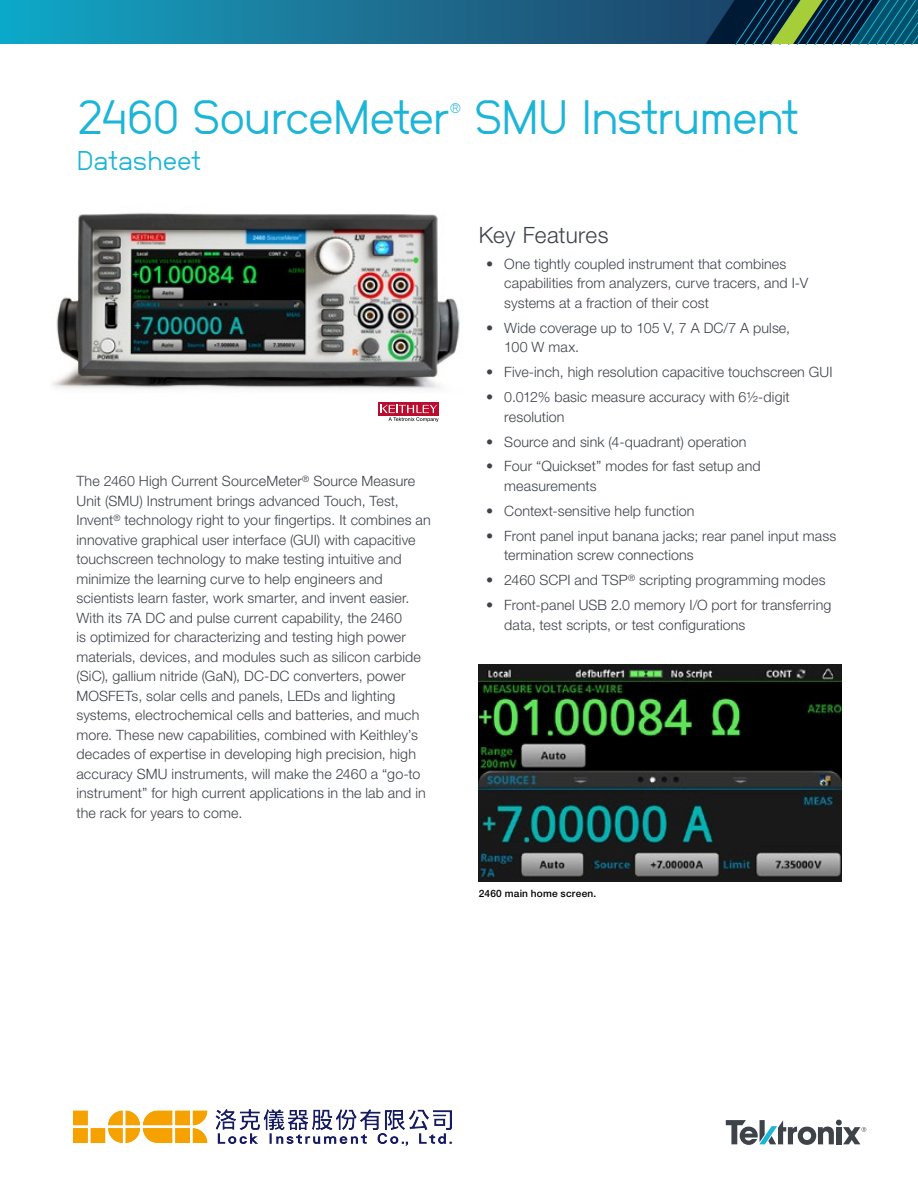
<style>
.page{position:relative;width:918px;height:1188px;background:#fff}
.page>*{position:absolute;margin:0;border:0;box-sizing:border-box;transform-origin:0 0}
.t1{font:48px "NB Grotesk";letter-spacing:-.03em;color:#1cb5d8}
.t2{font:27px "NB Grotesk";color:#1cb5d8}
.t3{font:300 22.5px "Helvetica Neue";letter-spacing:.005em;color:#3e434a}
.t4{font:300 14.25px/19.5px "Helvetica Neue";letter-spacing:.01em;color:#3e434a}
.t5{font:13.95px "NB Grotesk";color:#1cb5d8}
.t6{font:500 10.2px "Helvetica Neue";letter-spacing:.025em;color:#000}
</style>
<div class="page">
<svg style="left:726px;top:1120px;width:140px;height:25px"></svg>
<svg style="left:0;top:0;width:918px;height:44px;background:#186b88"></svg>
<img style="left:52px;top:213px;width:408px;height:177px">
<svg style="left:378px;top:402px;width:61px;height:14px"></svg>
<svg style="left:381px;top:405px;width:58px;height:17px"></svg>
<img style="left:479px;top:664px;width:362px;height:218px">
<img style="left:73px;top:1109px;width:378px;height:37px">
<h1 class="t1" style="left:76px;top:90px;width:375px">2460 SourceMeter</h1>
<p class="t5" style="left:450px;top:100px;width:13px">®</p>
<h1 class="t1" style="left:474px;top:90px;width:326px">SMU Instrument</h1>
<h2 class="t2" style="left:76px;top:145px;width:126px">Datasheet</h2>
<p class="t4" style="left:76px;top:471px;width:356px">The 2460 High Current SourceMeter<sup>®</sup> Source Measure Unit (SMU) Instrument brings advanced Touch, Test, Invent<sup>®</sup> technology right to your fingertips. It combines an innovative graphical user interface (GUI) with capacitive touchscreen technology to make testing intuitive and minimize the learning curve to help engineers and scientists learn faster, work smarter, and invent easier.<br>With its 7A DC and pulse current capability, the 2460<br>is optimized for characterizing and testing high power materials, devices, and modules such as silicon carbide (SiC), gallium nitride (GaN), DC-DC converters, power MOSFETs, solar cells and panels, LEDs and lighting systems, electrochemical cells and batteries, and much more. These new capabilities, combined with Keithley’s decades of expertise in developing high precision, high accuracy SMU instruments, will make the 2460 a “go-to instrument” for high current applications in the lab and in the rack for years to come.</p>
<h3 class="t3" style="left:479px;top:221px;width:131px">Key Features</h3>
<p class="t4" style="left:504px;top:254px;width:305px;text-indent:-18px">• One tightly coupled instrument that combines capabilities from analyzers, curve tracers, and I-V systems at a fraction of their cost</p>
<p class="t4" style="left:504px;top:318px;width:287px;text-indent:-18px">• Wide coverage up to 105 V, 7 A DC/7 A pulse,<br>100 W max.</p>
<p class="t4" style="left:486px;top:362px;width:348px">• Five-inch, high resolution capacitive touchscreen GUI</p>
<p class="t4" style="left:504px;top:387px;width:287px;text-indent:-18px">• 0.012% basic measure accuracy with 6½-digit resolution</p>
<p class="t4" style="left:486px;top:431px;width:262px">• Source and sink (4-quadrant) operation</p>
<p class="t4" style="left:504px;top:456px;width:258px;text-indent:-18px">• Four “Quickset” modes for fast setup and measurements</p>
<p class="t4" style="left:486px;top:501px;width:210px">• Context-sensitive help function</p>
<p class="t4" style="left:504px;top:526px;width:334px;text-indent:-18px">• Front panel input banana jacks; rear panel input mass termination screw connections</p>
<p class="t4" style="left:486px;top:570px;width:341px">• 2460 SCPI and TSP<sup>®</sup> scripting programming modes</p>
<p class="t4" style="left:504px;top:595px;width:329px;text-indent:-18px">• Front-panel USB 2.0 memory I/O port for transferring data, test scripts, or test configurations</p>
<p class="t6" style="left:479px;top:887px;width:119px">2460 main home screen.</p>
</div>
